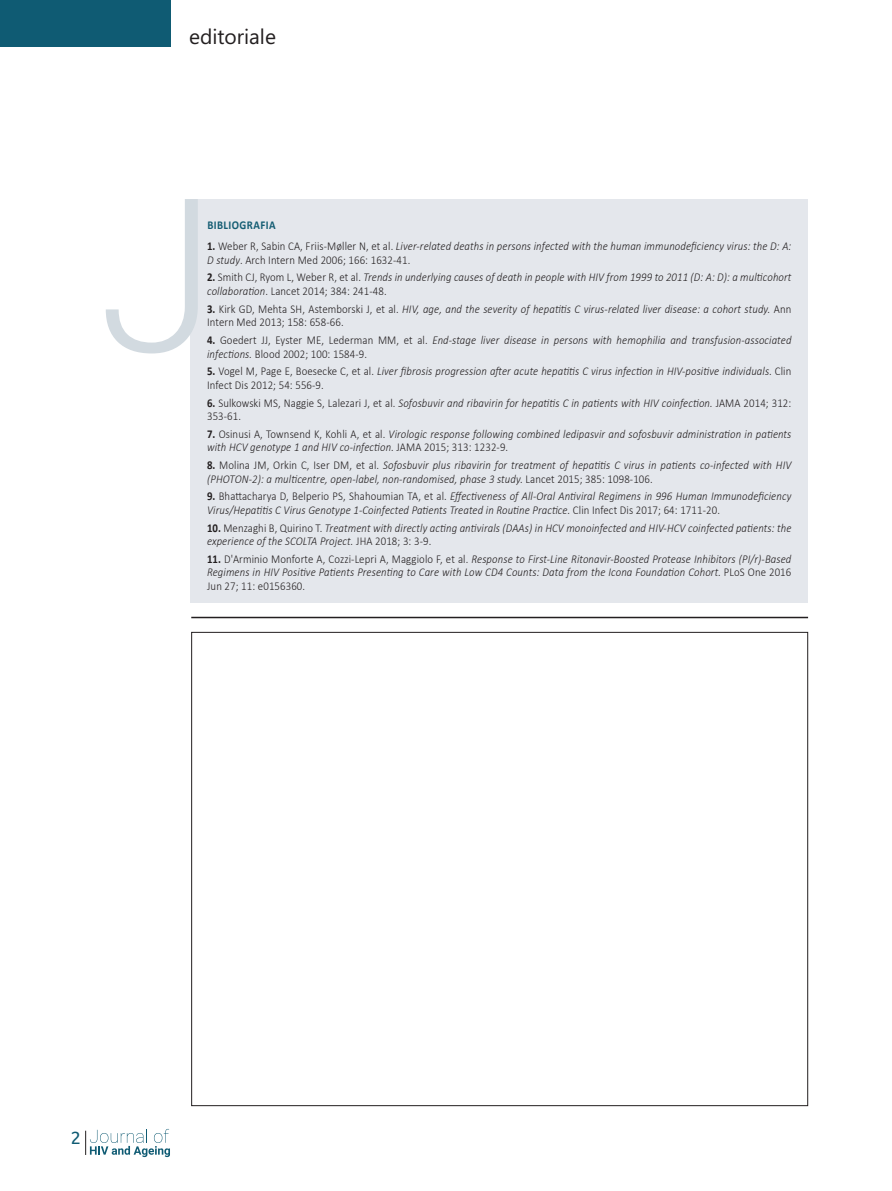
<style>
.page{position:relative;width:892px;height:1191px;background:#fff}
.page>*{position:absolute;margin:0;border:0;box-sizing:border-box;transform-origin:0 0}
.t1{font:21px "Segoe WP";color:#231f20}
.t2{font:18px "Ubuntu";color:#0f5b73}
.t3{font:italic 300 12px/13.5px "Calibri";letter-spacing:.01em;color:#231f20;scale:.9 1}
.t4{font:700 12px "Calibri";letter-spacing:.04em;color:#145d73;scale:.9 1}
.s1{font-weight:700;font-style:normal}
.s2{font-style:normal}
</style>
<div class="page">
<div style="left:0;top:0;width:170px;height:47px;background:#0f5b73"></div>
<svg style="left:85px;top:1128px;width:85px;height:28px"></svg>
<hr style="left:191px;top:616px;width:617px;height:2px;background:#231f20">
<div style="left:191px;top:199px;width:617px;height:403px;background:#e4e7ec"></div>
<svg style="left:106px;top:199px;width:92px;height:154px"></svg>
<p class="t1" style="left:189px;top:22px;width:88px">editoriale</p>
<p class="t4" style="left:207px;top:218px;width:77px">BIBLIOGRAFIA</p>
<p class="t3" style="left:207px;top:239px;width:650px"><span class="s1">1.</span> <span class="s2">Weber R, Sabin CA, Friis-Møller N, et al.</span> Liver-related deaths in persons infected with the human immunodeficiency virus: the D: A:<br>D study<span class="s2">. Arch Intern Med 2006; 166: 1632-41.</span></p>
<p class="t3" style="left:207px;top:270px;width:651px"><span class="s1">2.</span> <span class="s2">Smith CJ, Ryom L, Weber R, et al.</span> Trends in underlying causes of death in people with HIV from 1999 to 2011 (D: A: D): a multicohort collaboration<span class="s2">. Lancet 2014; 384: 241-48.</span></p>
<p class="t3" style="left:207px;top:302px;width:650px"><span class="s1">3.</span> <span class="s2">Kirk GD, Mehta SH, Astemborski J, et al.</span> HIV, age, and the severity of hepatitis C virus-related liver disease: a cohort study. <span class="s2">Ann<br>Intern Med 2013; 158: 658-66.</span></p>
<p class="t3" style="left:207px;top:333px;width:651px"><span class="s1">4.</span> <span class="s2">Goedert JJ, Eyster ME, Lederman MM, et al.</span> End-stage liver disease in persons with hemophilia and transfusion-associated infections. <span class="s2">Blood 2002; 100: 1584-9.</span></p>
<p class="t3" style="left:207px;top:364px;width:650px"><span class="s1">5.</span> <span class="s2">Vogel M, Page E, Boesecke C, et al.</span> Liver fibrosis progression after acute hepatitis C virus infection in HIV-positive individuals<span class="s2">. Clin<br>Infect Dis 2012; 54: 556-9.</span></p>
<p class="t3" style="left:207px;top:395px;width:650px"><span class="s1">6.</span> <span class="s2">Sulkowski MS, Naggie S, Lalezari J, et al.</span> Sofosbuvir and ribavirin for hepatitis C in patients with HIV coinfection. <span class="s2">JAMA 2014; 312:<br>353-61.</span></p>
<p class="t3" style="left:207px;top:427px;width:651px"><span class="s1">7.</span> <span class="s2">Osinusi A, Townsend K, Kohli A, et al.</span> Virologic response following combined ledipasvir and sofosbuvir administration in patients with HCV genotype 1 and HIV co-infection. <span class="s2">JAMA 2015; 313: 1232-9.</span></p>
<p class="t3" style="left:207px;top:458px;width:650px"><span class="s1">8.</span> <span class="s2">Molina JM, Orkin C, Iser DM, et al.</span> Sofosbuvir plus ribavirin for treatment of hepatitis C virus in patients co-infected with HIV (PHOTON-2): a multicentre, open-label, non-randomised, phase 3 study. <span class="s2">Lancet 2015; 385: 1098-106.</span></p>
<p class="t3" style="left:207px;top:489px;width:650px"><span class="s1">9.</span> <span class="s2">Bhattacharya D, Belperio PS, Shahoumian TA, et al.</span> Effectiveness of All-Oral Antiviral Regimens in 996 Human Immunodeficiency<br>Virus/Hepatitis C Virus Genotype 1-Coinfected Patients Treated in Routine Practice. <span class="s2">Clin Infect Dis 2017; 64: 1711-20.</span></p>
<p class="t3" style="left:207px;top:520px;width:650px"><span class="s1">10.</span> <span class="s2">Menzaghi B, Quirino T.</span> Treatment with directly acting antivirals (DAAs) in HCV monoinfected and HIV-HCV coinfected patients: the experience of the SCOLTA Project. <span class="s2">JHA 2018; 3: 3-9.</span></p>
<p class="t3" style="left:207px;top:552px;width:650px;text-align:justify"><span class="s1">11.</span> <span class="s2">D'Arminio Monforte A, Cozzi-Lepri A, Maggiolo F, et al.</span> Response to First-Line Ritonavir-Boosted Protease Inhibitors (PI/r)-Based Regimens in HIV Positive Patients Presenting to Care with Low CD4 Counts: Data from the Icona Foundation Cohort. <span class="s2">PLoS One 2016<br>Jun 27; 11: e0156360.</span></p>
<p class="t2" style="left:61px;top:1125px;width:22px">28</p>
<p class="t2" style="left:71px;top:1126px;width:12px">2</p>
</div>
